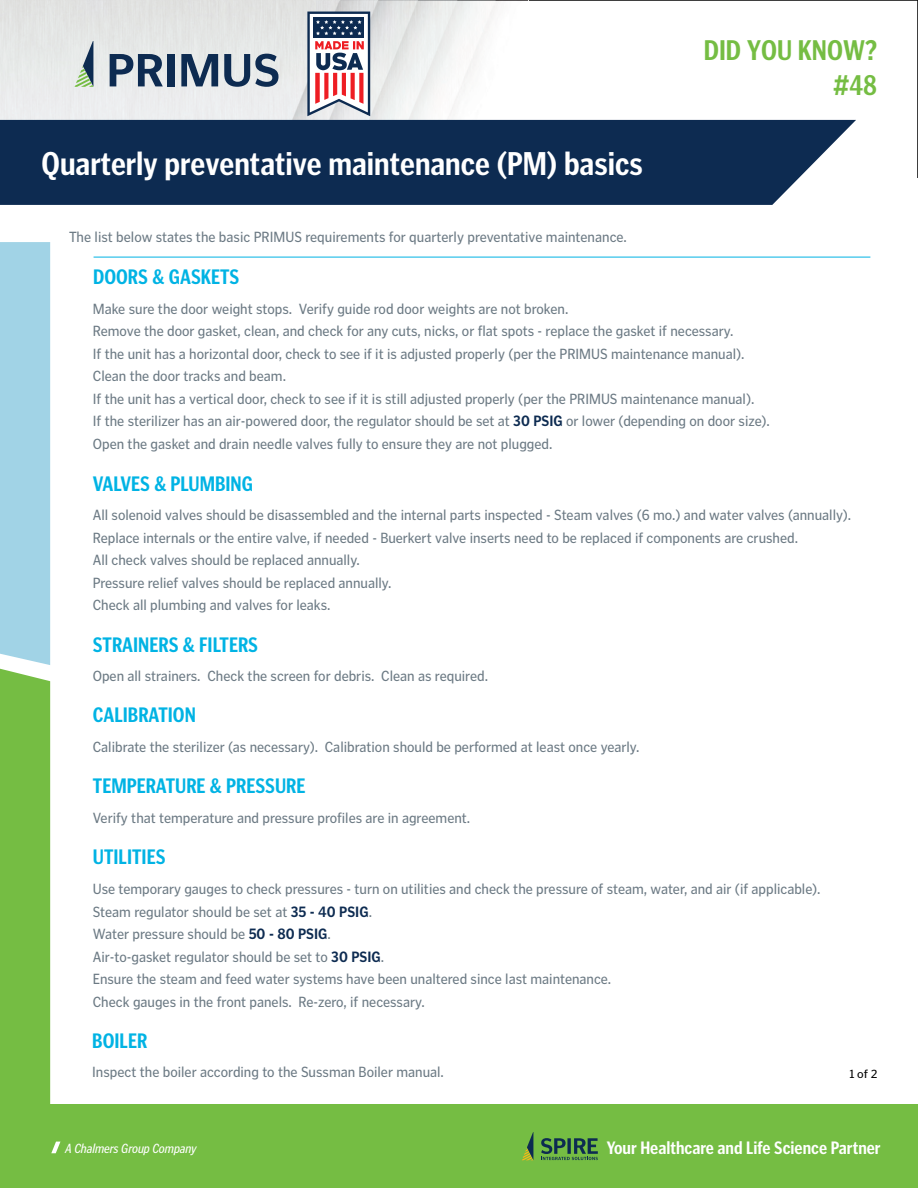
<style>
.page{position:relative;width:918px;height:1188px;background:#fff}
.page>*{position:absolute;margin:0;border:0;box-sizing:border-box;transform-origin:0 0}
.t1{font:700 33px "Poynter Gothic Text Cond";color:#fff}
.t2{font:700 28.5px/34.2px "Poynter Gothic Text Cond";color:#75bd43;text-align:right}
.t3{font:700 21px "Poynter Gothic Text Cond";color:#00b3e4}
.t4{font:700 18px "Poynter Gothic Text Cond";color:#fff}
.t5{font:15px/22.5px "Poynter Gothic Text";color:#6c7a84;scale:.9 1}
.t6{font:italic 13.5px "Poynter Gothic Text Cond";color:#fff}
.t7{font:12px "Poynter Gothic Text";color:#000}
.s1{font-weight:700;color:#0d2b51}
</style>
<div class="page">
<img style="left:1px;top:53px;width:527px;height:67px">
<img style="left:0;top:0;width:528px;height:53px">
<img style="left:0;top:53px;width:1px;height:67px">
<div style="left:0;top:120px;width:856px;height:85px;background:#0d2b51"></div>
<div style="left:0;top:1104px;width:918px;height:84px;background:#75bd43"></div>
<svg style="left:51px;top:1142px;width:9px;height:11px"></svg>
<svg style="left:110px;top:54px;width:53px;height:32px"></svg>
<div style="left:168px;top:54px;width:7px;height:32px;background:#0d2b51"></div>
<svg style="left:181px;top:54px;width:37px;height:32px"></svg>
<svg style="left:224px;top:54px;width:55px;height:33px"></svg>
<svg style="left:75px;top:41px;width:18px;height:46px"></svg>
<svg style="left:541px;top:1138px;width:57px;height:22px"></svg>
<svg style="left:522px;top:1132px;width:11px;height:28px"></svg>
<svg style="left:0;top:242px;width:50px;height:862px"></svg>
<hr style="left:94px;top:257px;width:776px;height:1px;background:#00b3e4">
<svg style="left:307px;top:12px;width:63px;height:104px"></svg>
<h1 class="t1" style="left:42px;top:146px;width:603px">Quarterly preventative maintenance (PM) basics</h1>
<p class="t5" style="left:69px;top:225px;width:621px">The list below states the basic PRIMUS requirements for quarterly preventative maintenance.</p>
<h2 class="t2" style="left:704px;top:34px;width:175px">DID YOU KNOW? #48</h2>
<h3 class="t3" style="left:93px;top:266px;width:148px">DOORS &amp; GASKETS</h3>
<p class="t5" style="left:93px;top:298px;width:754px">Make sure the door weight stops. Verify guide rod door weights are not broken.<br>Remove the door gasket, clean, and check for any cuts, nicks, or flat spots - replace the gasket if necessary.<br>If the unit has a horizontal door, check to see if it is adjusted properly (per the PRIMUS maintenance manual).<br>Clean the door tracks and beam.<br>If the unit has a vertical door, check to see if it is still adjusted properly (per the PRIMUS maintenance manual).<br>If the sterilizer has an air-powered door, the regulator should be set at <span class="s1">30 PSIG</span> or lower (depending on door size).<br>Open the gasket and drain needle valves fully to ensure they are not plugged.</p>
<h3 class="t3" style="left:93px;top:472px;width:162px">VALVES &amp; PLUMBING</h3>
<p class="t5" style="left:93px;top:504px;width:844px">All solenoid valves should be disassembled and the internal parts inspected - Steam valves (6 mo.) and water valves (annually).<br>Replace internals or the entire valve, if needed - Buerkert valve inserts need to be replaced if components are crushed.<br>All check valves should be replaced annually.<br>Pressure relief valves should be replaced annually.<br>Check all plumbing and valves for leaks.</p>
<h3 class="t3" style="left:93px;top:633px;width:167px">STRAINERS &amp; FILTERS</h3>
<p class="t5" style="left:93px;top:665px;width:441px">Open all strainers. Check the screen for debris. Clean as required.</p>
<h3 class="t3" style="left:93px;top:704px;width:104px">CALIBRATION</h3>
<p class="t5" style="left:93px;top:736px;width:609px">Calibrate the sterilizer (as necessary). Calibration should be performed at least once yearly.</p>
<h3 class="t3" style="left:93px;top:775px;width:214px">TEMPERATURE &amp; PRESSURE</h3>
<p class="t5" style="left:93px;top:807px;width:421px">Verify that temperature and pressure profiles are in agreement.</p>
<h3 class="t3" style="left:93px;top:846px;width:74px">UTILITIES</h3>
<p class="t5" style="left:93px;top:878px;width:810px">Use temporary gauges to check pressures - turn on utilities and check the pressure of steam, water, and air (if applicable).<br>Steam regulator should be set at <span class="s1">35 - 40 PSIG</span>.<br>Water pressure should be <span class="s1">50 - 80 PSIG</span>.<br>Air-to-gasket regulator should be set to <span class="s1">30 PSIG</span>.<br>Ensure the steam and feed water systems have been unaltered since last maintenance.<br>Check gauges in the front panels. Re-zero, if necessary.</p>
<h3 class="t3" style="left:92px;top:1029px;width:56px">BOILER</h3>
<p class="t5" style="left:92px;top:1061px;width:392px">Inspect the boiler according to the Sussman Boiler manual.</p>
<p class="t7" style="left:849px;top:1067px;width:30px">1 of 2</p>
<p class="t6" style="left:65px;top:1141px;width:133px">A Chalmers Group Company</p>
<p class="t4" style="left:607px;top:1138px;width:275px">Your Healthcare and Life Science Partner</p>
</div>
